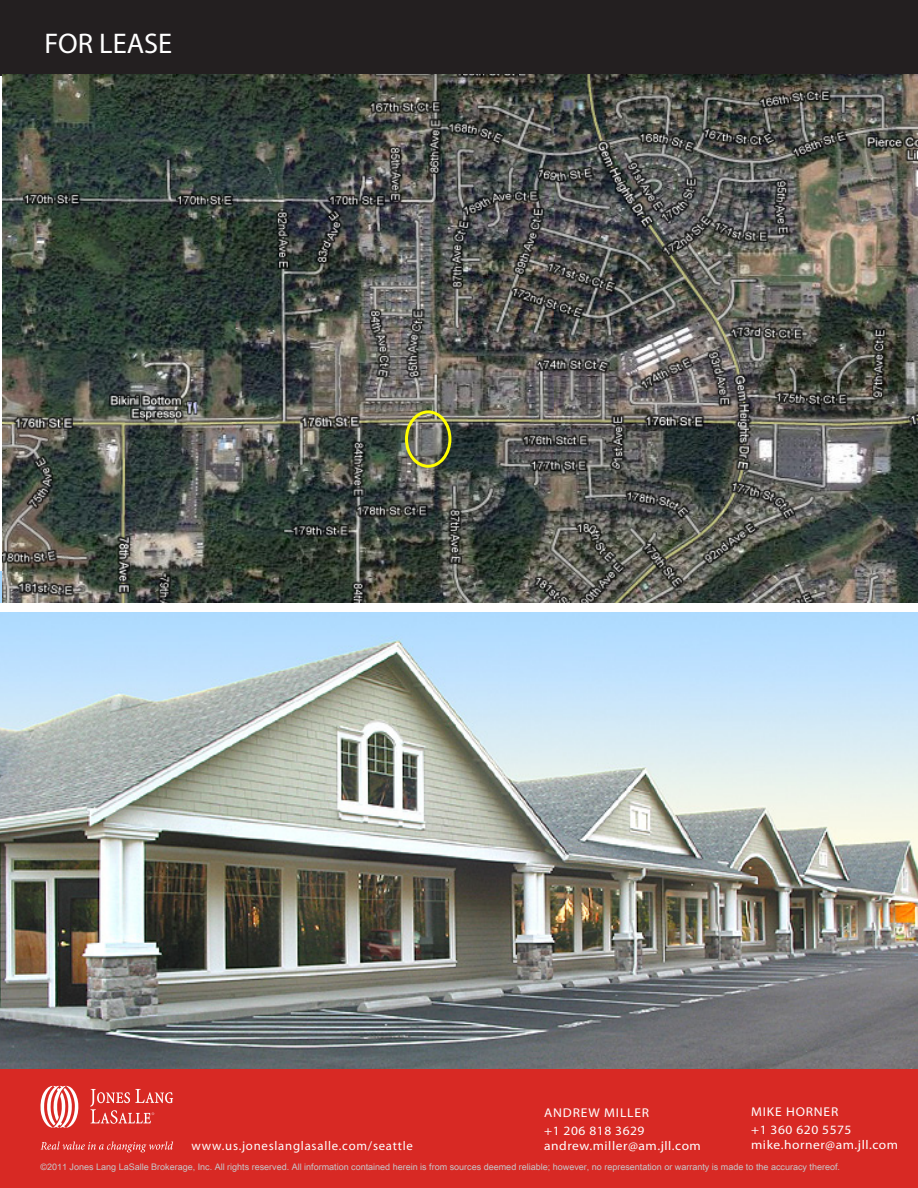
<style>
.page{position:relative;width:918px;height:1188px;background:#fff}
.page>*{position:absolute;margin:0;border:0;box-sizing:border-box;transform-origin:0 0}
.t1{font:28.5px "Myriad Pro";color:#fff}
.t2{font:12.75px "Myriad Pro";letter-spacing:.055em;color:#fff;scale:1.06 1}
.t3{font:12.75px "Myriad Pro";letter-spacing:.055em;color:#fff}
.t4{font:9px "Arial Unicode MS";color:#c7c8ca}
</style>
<div class="page">
<img style="left:0;top:572px;width:918px;height:498px">
<div style="left:0;top:0;width:918px;height:76px;background:#231f20"></div>
<img style="left:2px;top:75px;width:916px;height:528px">
<div style="left:0;top:1070px;width:918px;height:118px;background:#d82924"></div>
<svg style="left:40px;top:1086px;width:39px;height:42px"></svg>
<svg style="left:90px;top:1089px;width:83px;height:35px"></svg>
<svg style="left:41px;top:1142px;width:132px;height:10px"></svg>
<div style="left:0;top:603px;width:918px;height:9px;background:#fff"></div>
<div style="left:405px;top:410px;width:46px;height:58px;border:3px solid #ff0;border-radius:50%"></div>
<p class="t1" style="left:44px;top:25px;width:129px">FOR LEASE</p>
<p class="t2" style="left:751px;top:1104px;width:84px">MIKE HORNER</p>
<p class="t2" style="left:751px;top:1122px;width:96px">+1 360 620 5575</p>
<p class="t2" style="left:751px;top:1137px;width:140px">mike.horner@am.jll.com</p>
<p class="t2" style="left:544px;top:1105px;width:100px">ANDREW MILLER</p>
<p class="t2" style="left:544px;top:1122px;width:96px">+1 206 818 3629</p>
<p class="t2" style="left:544px;top:1138px;width:149px">andrew.miller@am.jll.com</p>
<p class="t3" style="left:192px;top:1137px;width:223px">www.us.joneslanglasalle.com/seattle</p>
<p class="t4" style="left:40px;top:1161px;width:801px">©2011 Jones Lang LaSalle Brokerage, Inc. All rights reserved. All information contained herein is from sources deemed reliable; however, no representation or warranty is made to the accuracy thereof.</p>
</div>
